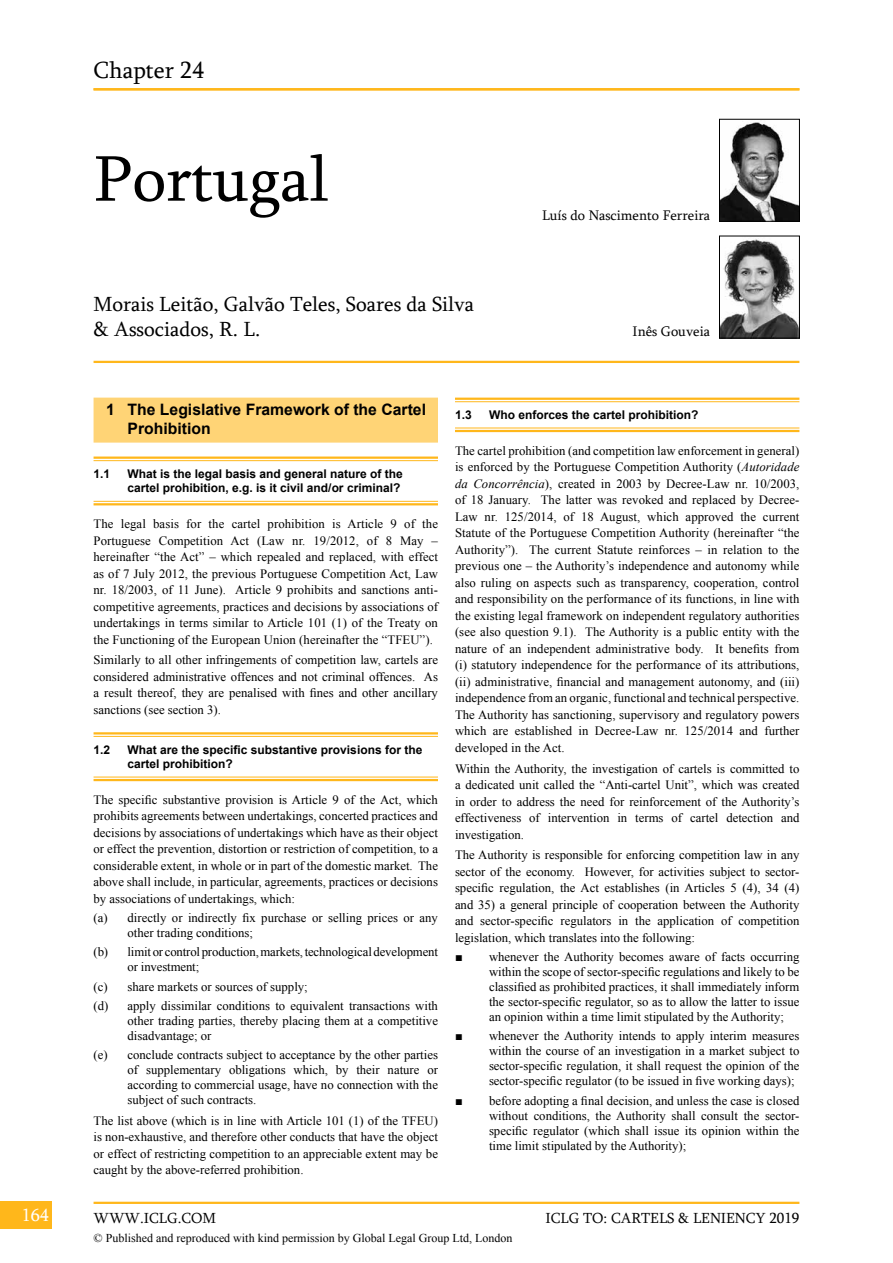
<style>
.page{position:relative;width:893px;height:1263px;background:#fff}
.page>*{position:absolute;margin:0;border:0;box-sizing:border-box;transform-origin:0 0}
.t1{font:66px "Sylfaen";color:#000}
.t2{font:24px "Sylfaen";color:#000}
.t3{font:21px/25.2px "Sylfaen";color:#000}
.t4{font:18px "Sylfaen";color:#fff}
.t5{font:700 15.75px/18.9px "Arial";color:#000}
.t6{font:15px "Sylfaen";color:#000}
.t7{font:14.25px "Sylfaen";color:#000}
.t8{font:12.75px/16.5px "Times New Roman";color:#000;text-align:justify}
.t9{font:700 12px/14.4px "Arial";color:#000}
.t10{font:12px "Times New Roman";color:#000}
.s1{font-style:italic}
</style>
<div class="page">
<div style="left:0;top:1201px;width:52px;height:28px;background:#ffb71b"></div>
<hr style="left:94px;top:1202px;width:705px;height:2px;background:#ffb71b">
<hr style="left:94px;top:88px;width:705px;height:2px;background:#ffb71b">
<hr style="left:94px;top:361px;width:705px;height:2px;background:#ffb71b">
<hr style="left:455px;top:398px;width:344px;height:2px;background:#ffb71b">
<hr style="left:455px;top:401px;width:344px;height:1px;background:#ffb71b">
<hr style="left:455px;top:428px;width:344px;height:1px;background:#ffb71b">
<hr style="left:455px;top:430px;width:344px;height:2px;background:#ffb71b">
<div style="left:94px;top:398px;width:344px;height:45px;background:#ffd476"></div>
<hr style="left:94px;top:456px;width:344px;height:3px;background:#ffb71b">
<hr style="left:94px;top:460px;width:344px;height:1px;background:#ffb71b">
<hr style="left:94px;top:501px;width:344px;height:1px;background:#ffb71b">
<hr style="left:94px;top:503px;width:344px;height:2px;background:#ffb71b">
<hr style="left:94px;top:732px;width:344px;height:2px;background:#ffb71b">
<hr style="left:94px;top:736px;width:344px;height:1px;background:#ffb71b">
<hr style="left:94px;top:777px;width:344px;height:1px;background:#ffb71b">
<hr style="left:94px;top:779px;width:344px;height:2px;background:#ffb71b">
<img style="left:721px;top:122px;width:77px;height:97px">
<div style="left:719px;top:119px;width:81px;height:102px;border:1px solid #000"></div>
<img style="left:721px;top:239px;width:77px;height:97px">
<div style="left:719px;top:236px;width:81px;height:102px;border:1px solid #000"></div>
<h2 class="t2" style="left:94px;top:53px;width:112px">Chapter 24</h2>
<h1 class="t1" style="left:94px;top:134px;width:236px">Portugal</h1>
<h3 class="t3" style="left:94px;top:291px;width:382px">Morais Leitão, Galvão Teles, Soares da Silva &amp; Associados, R. L.</h3>
<p class="t7" style="left:542px;top:205px;width:170px">Luís do Nascimento Ferreira</p>
<p class="t7" style="left:633px;top:322px;width:79px">Inês Gouveia</p>
<p class="t5" style="left:128px;top:400px;width:300px;text-indent:-21px">1 The Legislative Framework of the Cartel<br>Prohibition</p>
<p class="t9" style="left:94px;top:467px;width:18px">1.1</p>
<p class="t9" style="left:128px;top:467px;width:277px">What is the legal basis and general nature of the cartel prohibition, e.g. is it civil and/or criminal?</p>
<p class="t8" style="left:94px;top:515px;width:346px">The legal basis for the cartel prohibition is Article 9 of the Portuguese Competition Act (Law nr. 19/2012, of 8 May – hereinafter “the Act” – which repealed and replaced, with effect as of 7 July 2012, the previous Portuguese Competition Act, Law nr. 18/2003, of 11 June). Article 9 prohibits and sanctions anti&shy;competitive agreements, practices and decisions by associations of undertakings in terms similar to Article 101 (1) of the Treaty on the Functioning of the European Union (hereinafter the “TFEU”).</p>
<p class="t8" style="left:94px;top:652px;width:346px">Similarly to all other infringements of competition law, cartels are considered administrative offences and not criminal offences. As a result thereof, they are penalised with fines and other ancillary sanctions (see section 3).</p>
<p class="t9" style="left:94px;top:743px;width:18px">1.2</p>
<p class="t9" style="left:128px;top:743px;width:296px">What are the specific substantive provisions for the cartel prohibition?</p>
<p class="t8" style="left:94px;top:791px;width:346px">The specific substantive provision is Article 9 of the Act, which prohibits agreements between undertakings, concerted practices and decisions by associations of undertakings which have as their object or effect the prevention, distortion or restriction of competition, to a considerable extent, in whole or in part of the domestic market. The above shall include, in particular, agreements, practices or decisions by associations of undertakings, which:</p>
<p class="t8" style="left:128px;top:910px;width:312px;line-height:15px;text-indent:-34px">(a) directly or indirectly fix purchase or selling prices or any other trading conditions;</p>
<p class="t8" style="left:128px;top:944px;width:312px;line-height:15px;text-indent:-34px">(b) limit or control production, markets, technological development or investment;</p>
<p class="t8" style="left:94px;top:976px;width:346px;line-height:19.2px">(c) share markets or sources of supply;<br>(d) apply dissimilar conditions to equivalent transactions with</p>
<p class="t8" style="left:128px;top:1013px;width:312px;line-height:15px">other trading parties, thereby placing them at a competitive disadvantage; or</p>
<p class="t8" style="left:128px;top:1047px;width:312px;line-height:15px;text-indent:-34px">(e) conclude contracts subject to acceptance by the other parties of supplementary obligations which, by their nature or according to commercial usage, have no connection with the subject of such contracts.</p>
<p class="t8" style="left:94px;top:1112px;width:346px">The list above (which is in line with Article 101 (1) of the TFEU) is non-exhaustive, and therefore other conducts that have the object or effect of restricting competition to an appreciable extent may be caught by the above-referred prohibition.</p>
<p class="t9" style="left:455px;top:408px;width:18px">1.3</p>
<p class="t9" style="left:489px;top:408px;width:211px">Who enforces the cartel prohibition?</p>
<p class="t8" style="left:455px;top:442px;width:346px">The cartel prohibition (and competition law enforcement in general) is enforced by the Portuguese Competition Authority (<span class="s1">Autoridade da Concorrência</span>), created in 2003 by Decree-Law nr. 10/2003, of 18 January. The latter was revoked and replaced by Decree-Law nr. 125/2014, of 18 August, which approved the current Statute of the Portuguese Competition Authority (hereinafter “the Authority”). The current Statute reinforces – in relation to the previous one – the Authority’s independence and autonomy while also ruling on aspects such as transparency, cooperation, control and responsibility on the performance of its functions, in line with the existing legal framework on independent regulatory authorities (see also question 9.1). The Authority is a public entity with the nature of an independent administrative body. It benefits from (i) statutory independence for the performance of its attributions, (ii) administrative, financial and management autonomy, and (iii) independence from an organic, functional and technical perspective.<br>The Authority has sanctioning, supervisory and regulatory powers which are established in Decree-Law nr. 125/2014 and further developed in the Act.</p>
<p class="t8" style="left:455px;top:760px;width:346px">Within the Authority, the investigation of cartels is committed to a dedicated unit called the “Anti-cartel Unit”, which was created in order to address the need for reinforcement of the Authority’s effectiveness of intervention in terms of cartel detection and investigation.</p>
<p class="t8" style="left:455px;top:846px;width:346px">The Authority is responsible for enforcing competition law in any sector of the economy. However, for activities subject to sector&shy;specific regulation, the Act establishes (in Articles 5 (4), 34 (4) and 35) a general principle of cooperation between the Authority and sector-specific regulators in the application of competition legislation, which translates into the following:</p>
<p class="t8" style="left:489px;top:949px;width:312px;line-height:15px;text-indent:-34px">■ whenever the Authority becomes aware of facts occurring within the scope of sector-specific regulations and likely to be classified as prohibited practices, it shall immediately inform the sector-specific regulator, so as to allow the latter to issue an opinion within a time limit stipulated by the Authority;</p>
<p class="t8" style="left:489px;top:1028px;width:312px;line-height:15px;text-indent:-34px">■ whenever the Authority intends to apply interim measures within the course of an investigation in a market subject to sector-specific regulation, it shall request the opinion of the sector-specific regulator (to be issued in five working days);</p>
<p class="t8" style="left:489px;top:1092px;width:312px;line-height:15px;text-indent:-34px">■ before adopting a final decision, and unless the case is closed without conditions, the Authority shall consult the sector&shy;specific regulator (which shall issue its opinion within the time limit stipulated by the Authority);</p>
<h3 class="t4" style="left:22px;top:1202px;width:29px">164</h3>
<p class="t6" style="left:94px;top:1208px;width:124px">WWW.ICLG.COM</p>
<p class="t6" style="left:545px;top:1208px;width:255px">ICLG TO: CARTELS &amp; LENIENCY 2019</p>
<p class="t10" style="left:94px;top:1229px;width:420px">© Published and reproduced with kind permission by Global Legal Group Ltd, London</p>
</div>
